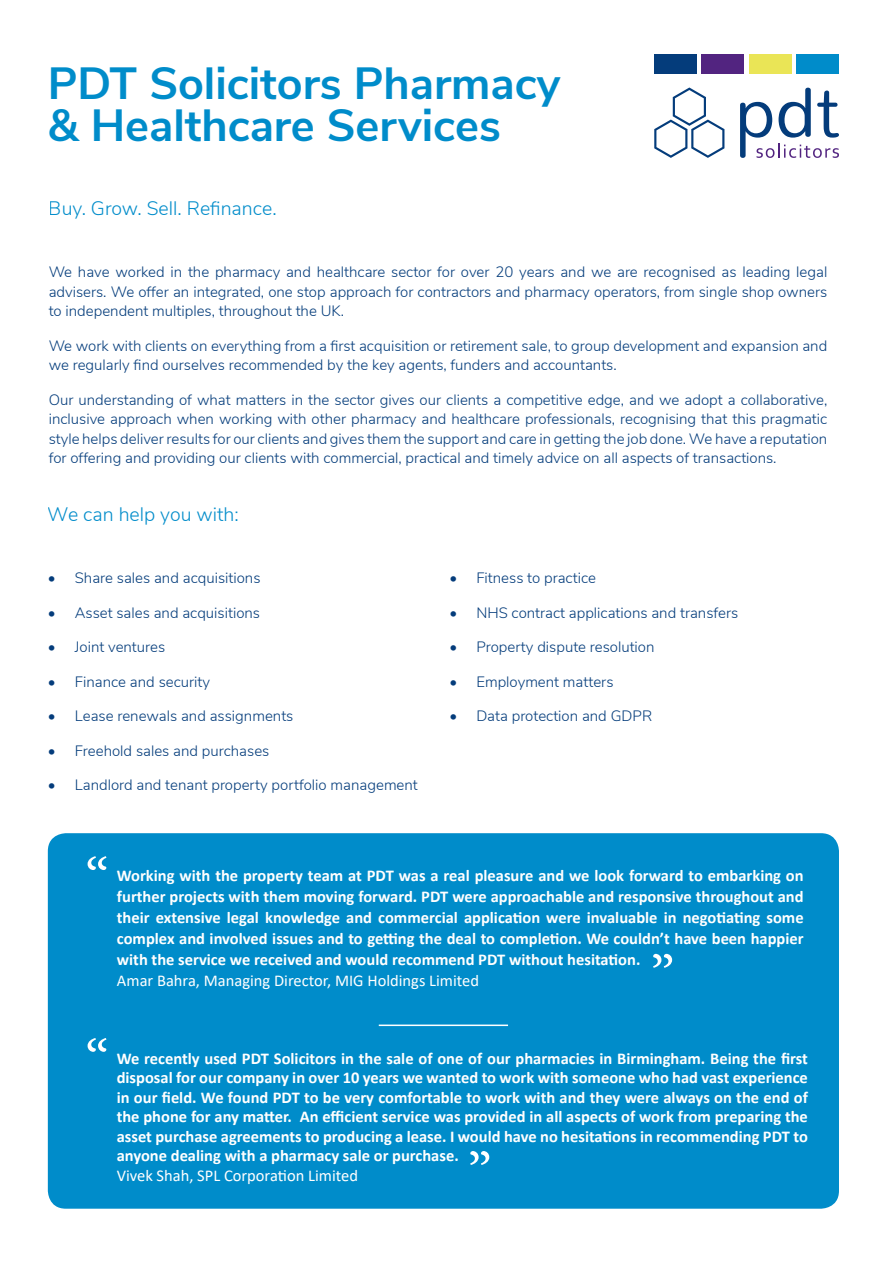
<style>
.page{position:relative;width:893px;height:1263px;background:#fff}
.page>*{position:absolute;margin:0;border:0;box-sizing:border-box;transform-origin:0 0}
.t1{font:60px "Minion Pro";color:#fff}
.t2{font:700 45px/42px "Nunito Sans";color:#008cca}
.t3{font:300 19.5px "Nunito Sans";color:#008cca}
.t4{font:700 16.5px/19.5px "Calibri";color:#fff;text-align:justify}
.t5{font:16.5px "Calibri";color:#fff}
.t6{font:300 15px/19.5px "Nunito Sans";color:#043c7b;text-align:justify}
</style>
<div class="page">
<svg style="left:654px;top:88px;width:70px;height:70px"></svg>
<div style="left:654px;top:54px;width:43px;height:19px;background:#043c7b"></div>
<div style="left:702px;top:54px;width:42px;height:19px;background:#522480"></div>
<div style="left:749px;top:54px;width:43px;height:19px;background:#eae556"></div>
<div style="left:796px;top:54px;width:43px;height:19px;background:#008cca"></div>
<svg style="left:740px;top:88px;width:99px;height:70px"></svg>
<div style="left:48px;top:833px;width:791px;height:376px;background:#008cca;border-radius:18px"></div>
<hr style="left:379px;top:1024px;width:129px;height:2px;background:#fff">
<h2 class="t2" style="left:48px;top:60px;width:514px">PDT Solicitors Pharmacy &amp; Healthcare Services</h2>
<h3 class="t3" style="left:49px;top:194px;width:229px">Buy. Grow. Sell. Refinance.</h3>
<p class="t6" style="left:49px;top:261px;width:780px">We have worked in the pharmacy and healthcare sector for over 20 years and we are recognised as leading legal advisers. We offer an integrated, one stop approach for contractors and pharmacy operators, from single shop owners to independent multiples, throughout the UK.</p>
<p class="t6" style="left:49px;top:335px;width:780px">We work with clients on everything from a first acquisition or retirement sale, to group development and expansion and we regularly find ourselves recommended by the key agents, funders and accountants.</p>
<p class="t6" style="left:49px;top:389px;width:780px">Our understanding of what matters in the sector gives our clients a competitive edge, and we adopt a collaborative, inclusive approach when working with other pharmacy and healthcare professionals, recognising that this pragmatic style helps deliver results for our clients and gives them the support and care in getting the job done. We have a reputation for offering and providing our clients with commercial, practical and timely advice on all aspects of transactions.</p>
<h3 class="t3" style="left:48px;top:500px;width:192px">We can help you with:</h3>
<p class="t6" style="left:48px;top:567px;width:214px">• Share sales and acquisitions</p>
<p class="t6" style="left:48px;top:602px;width:214px">• Asset sales and acquisitions</p>
<p class="t6" style="left:48px;top:636px;width:119px">• Joint ventures</p>
<p class="t6" style="left:48px;top:671px;width:164px">• Finance and security</p>
<p class="t6" style="left:48px;top:705px;width:247px">• Lease renewals and assignments</p>
<p class="t6" style="left:48px;top:740px;width:223px">• Freehold sales and purchases</p>
<p class="t6" style="left:48px;top:774px;width:371px">• Landlord and tenant property portfolio management</p>
<p class="t6" style="left:449px;top:567px;width:148px">• Fitness to practice</p>
<p class="t6" style="left:449px;top:602px;width:290px">• NHS contract applications and transfers</p>
<p class="t6" style="left:449px;top:636px;width:207px">• Property dispute resolution</p>
<p class="t6" style="left:449px;top:671px;width:166px">• Employment matters</p>
<p class="t6" style="left:449px;top:705px;width:204px">• Data protection and GDPR</p>
<h1 class="t1" style="left:85px;top:840px;width:25px">“</h1>
<p class="t4" style="left:117px;top:864px;width:688px;line-height:21px">Working with the property team at PDT was a real pleasure and we look forward to embarking on further projects with them moving forward. PDT were approachable and responsive throughout and their extensive legal knowledge and commercial application were invaluable in negotiating some complex and involved issues and to getting the deal to completion. We couldn’t have been happier with the service we received and would recommend PDT without hesitation.</p>
<p class="t5" style="left:117px;top:969px;width:364px">Amar Bahra, Managing Director, MIG Holdings Limited</p>
<h1 class="t1" style="left:651px;top:937px;width:26px">”</h1>
<h1 class="t1" style="left:85px;top:1021px;width:25px">“</h1>
<p class="t4" style="left:117px;top:1048px;width:693px">We recently used PDT Solicitors in the sale of one of our pharmacies in Birmingham. Being the first disposal for our company in over 10 years we wanted to work with someone who had vast experience in our field. We found PDT to be very comfortable to work with and they were always on the end of the phone for any matter. An efficient service was provided in all aspects of work from preparing the asset purchase agreements to producing a lease. I would have no hesitations in recommending PDT to anyone dealing with a pharmacy sale or purchase.</p>
<p class="t5" style="left:117px;top:1163px;width:243px">Vivek Shah, SPL Corporation Limited</p>
<h1 class="t1" style="left:468px;top:1134px;width:26px">”</h1>
</div>
